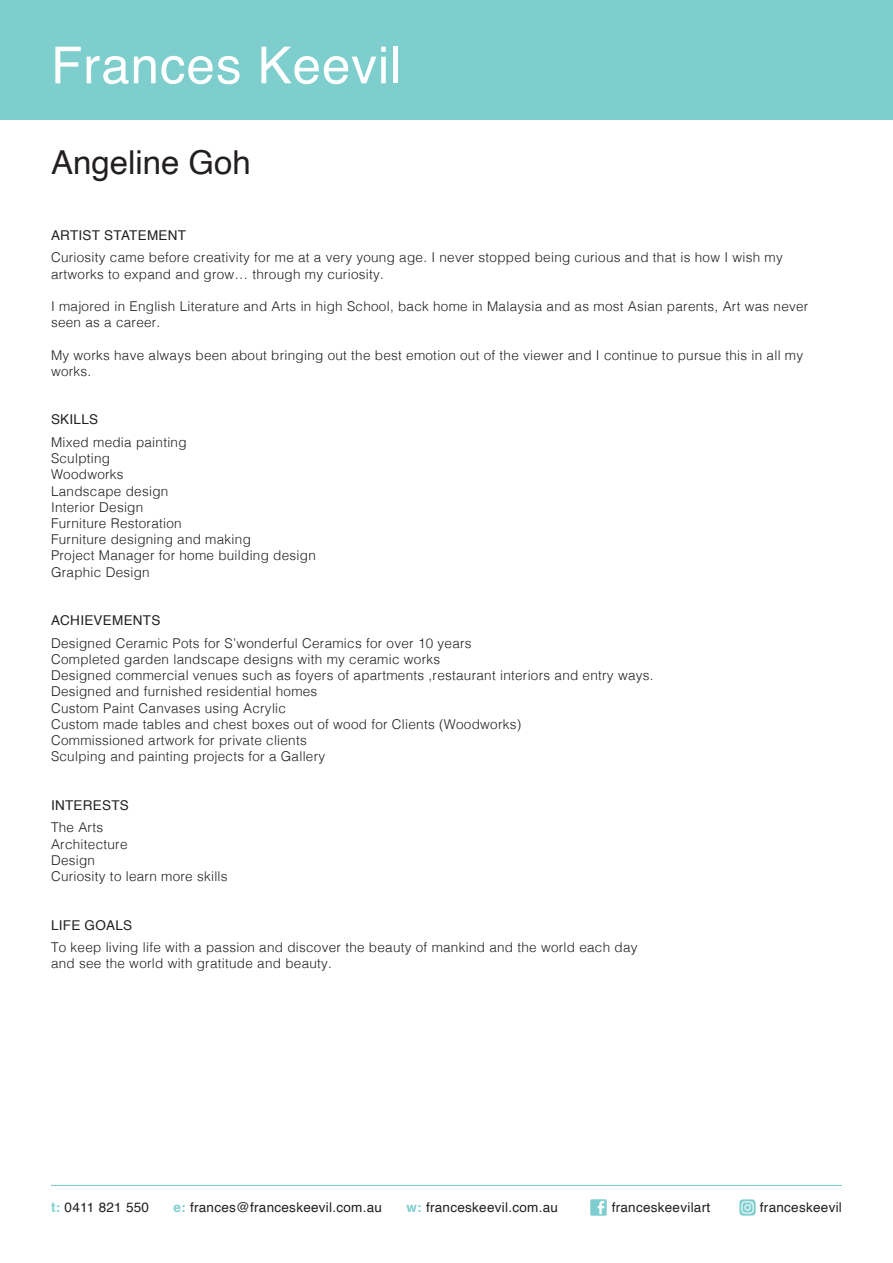
<style>
.page{position:relative;width:893px;height:1263px;background:#fff}
.page>*{position:absolute;margin:0;border:0;box-sizing:border-box;transform-origin:0 0}
.t1{font:51px "Helvetica";letter-spacing:.02em;color:#fff}
.t2{font:33px "Helvetica";color:#231f20}
.t3{font:300 13.5px/16.2px "Helvetica";letter-spacing:.02em;color:#231f20}
.Paragraph_Style_1{font:13.5px "Helvetica";letter-spacing:.02em;color:#231f20}
.CV_header_with_space{font:13.5px "Helvetica";letter-spacing:.02em;color:#231f20}
.s1{font-weight:700;color:#7ecece}
</style>
<div class="page">
<div style="left:0;top:0;width:893px;height:119px;background:#7ecece"></div>
<hr style="left:51px;top:1185px;width:791px;height:1px;background:#7ecece">
<img style="left:591px;top:1199px;width:15px;height:16px">
<img style="left:739px;top:1199px;width:16px;height:16px">
<p class="t1" style="left:51px;top:26px;width:352px">Frances Keevil</p>
<p class="t2" style="left:51px;top:137px;width:201px">Angeline Goh</p>
<p class="CV_header_with_space" style="left:51px;top:225px;width:137px">ARTIST STATEMENT</p>
<p class="t3" style="left:51px;top:248px;width:733px">Curiosity came before creativity for me at a very young age. I never stopped being curious and that is how I wish my artworks to expand and grow… through my curiosity.</p>
<p class="t3" style="left:51px;top:297px;width:759px">I majored in English Literature and Arts in high School, back home in Malaysia and as most Asian parents, Art was never seen as a career.</p>
<p class="t3" style="left:51px;top:346px;width:754px">My works have always been about bringing out the best emotion out of the viewer and I continue to pursue this in all my works.</p>
<p class="CV_header_with_space" style="left:51px;top:409px;width:49px">SKILLS</p>
<p class="t3" style="left:51px;top:433px;width:137px">Mixed media painting</p>
<p class="t3" style="left:51px;top:449px;width:61px">Sculpting</p>
<p class="t3" style="left:51px;top:465px;width:74px">Woodworks</p>
<p class="t3" style="left:51px;top:482px;width:119px">Landscape design</p>
<p class="t3" style="left:51px;top:498px;width:94px">Interior Design</p>
<p class="t3" style="left:51px;top:514px;width:132px">Furniture Restoration</p>
<p class="t3" style="left:51px;top:530px;width:201px">Furniture designing and making</p>
<p class="t3" style="left:51px;top:546px;width:266px">Project Manager for home building design</p>
<p class="t3" style="left:51px;top:563px;width:100px">Graphic Design</p>
<p class="CV_header_with_space" style="left:51px;top:610px;width:111px">ACHIEVEMENTS</p>
<p class="t3" style="left:51px;top:634px;width:422px">Designed Ceramic Pots for S’wonderful Ceramics for over 10 years</p>
<p class="t3" style="left:51px;top:650px;width:391px">Completed garden landscape designs with my ceramic works</p>
<p class="t3" style="left:51px;top:666px;width:604px">Designed commercial venues such as foyers of apartments ,restaurant interiors and entry ways.</p>
<p class="t3" style="left:51px;top:682px;width:268px">Designed and furnished residential homes</p>
<p class="t3" style="left:51px;top:699px;width:236px">Custom Paint Canvases using Acrylic</p>
<p class="t3" style="left:51px;top:715px;width:472px">Custom made tables and chest boxes out of wood for Clients (Woodworks)</p>
<p class="t3" style="left:51px;top:731px;width:257px">Commissioned artwork for private clients</p>
<p class="t3" style="left:51px;top:747px;width:276px">Sculping and painting projects for a Gallery</p>
<p class="CV_header_with_space" style="left:51px;top:795px;width:79px">INTERESTS</p>
<p class="t3" style="left:51px;top:818px;width:54px">The Arts</p>
<p class="t3" style="left:51px;top:835px;width:78px">Architecture</p>
<p class="t3" style="left:51px;top:851px;width:46px">Design</p>
<p class="t3" style="left:51px;top:867px;width:178px">Curiosity to learn more skills</p>
<p class="CV_header_with_space" style="left:51px;top:914px;width:83px">LIFE GOALS</p>
<p class="t3" style="left:51px;top:938px;width:588px">To keep living life with a passion and discover the beauty of mankind and the world each day</p>
<p class="t3" style="left:51px;top:954px;width:282px">and see the world with gratitude and beauty.</p>
<p class="Paragraph_Style_1" style="left:51px;top:1196px;width:100px"><span class="s1">t:</span> 0411 821 550</p>
<p class="Paragraph_Style_1" style="left:173px;top:1196px;width:210px"><span class="s1">e:</span> frances@franceskeevil.com.au</p>
<p class="Paragraph_Style_1" style="left:406px;top:1196px;width:153px"><span class="s1">w:</span> franceskeevil.com.au</p>
<p class="Paragraph_Style_1" style="left:612px;top:1196px;width:100px">franceskeevilart</p>
<p class="Paragraph_Style_1" style="left:760px;top:1196px;width:84px">franceskeevil</p>
</div>
